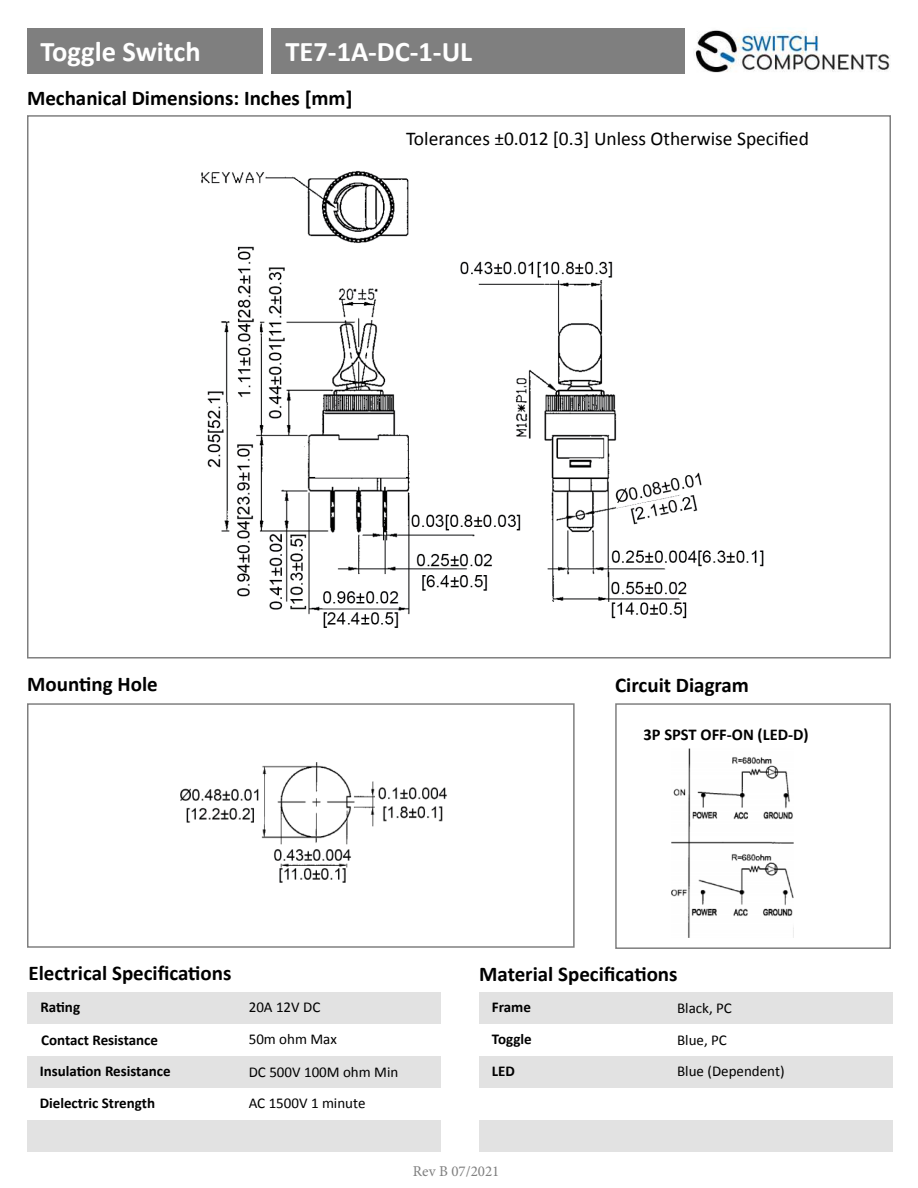
<style>
.page{position:relative;width:918px;height:1188px;background:#fff}
.page>*{position:absolute;margin:0;border:0;box-sizing:border-box;transform-origin:0 0}
.t1{font:700 28.5px "Calibri";color:#fff}
.t2{font:700 21px "Calibri";color:#000}
.t3{font:19.5px "Calibri";color:#000}
.t4{font:700 16.5px "Calibri";color:#000}
.t5{font:15px/31.8px "Calibri";color:#000}
.t6{font:700 15px/32.2px "Calibri";color:#000}
.t7{font:15px "Minion Pro";color:#7f7f7f}
</style>
<div class="page">
<img style="left:695px;top:30px;width:196px;height:43px">
<div style="left:27px;top:29px;width:236px;height:45px;background:#7f7f7f"></div>
<div style="left:27px;top:703px;width:548px;height:245px;border:2px solid #7f7f7f"></div>
<div style="left:615px;top:703px;width:276px;height:246px;border:2px solid #7f7f7f"></div>
<div style="left:27px;top:992px;width:414px;height:31px;background:#e2e2e2"></div>
<div style="left:479px;top:992px;width:414px;height:31px;background:#e2e2e2"></div>
<div style="left:27px;top:1056px;width:414px;height:32px;background:#e2e2e2"></div>
<div style="left:479px;top:1056px;width:414px;height:32px;background:#e2e2e2"></div>
<div style="left:27px;top:1120px;width:414px;height:32px;background:#e2e2e2"></div>
<div style="left:479px;top:1120px;width:414px;height:32px;background:#e2e2e2"></div>
<div style="left:271px;top:28px;width:414px;height:46px;background:#7f7f7f"></div>
<img style="left:180px;top:762px;width:267px;height:121px">
<img style="left:671px;top:748px;width:123px;height:189px">
<img style="left:201px;top:171px;width:563px;height:457px">
<div style="left:460px;top:233px;width:18px;height:23px;background:#fff"></div>
<h1 class="t1" style="left:40px;top:31px;width:162px">Toggle Switch</h1>
<h1 class="t1" style="left:286px;top:41px;width:188px">TE7-1A-DC-1-UL</h1>
<p class="t2" style="left:27px;top:90px;width:327px">Mechanical Dimensions: Inches [mm]</p>
<p class="t3" style="left:406px;top:126px;width:404px">Tolerances ±0.012 [0.3] Unless Otherwise Speci昀椀ed</p>
<p class="t2" style="left:27px;top:669px;width:132px">Moun琀椀ng Hole</p>
<p class="t2" style="left:615px;top:671px;width:135px">Circuit Diagram</p>
<p class="t4" style="left:644px;top:728px;width:167px">3P SPST OFF-ON (LED-D)</p>
<p class="t2" style="left:28px;top:958px;width:205px">Electrical Speci昀椀ca琀椀ons</p>
<p class="t2" style="left:479px;top:959px;width:200px">Material Speci昀椀ca琀椀ons</p>
<p class="t6" style="left:40px;top:990px;width:41px">Ra琀椀ng</p>
<p class="t6" style="left:492px;top:992px;width:41px">Frame</p>
<p class="t5" style="left:249px;top:992px;width:73px">20A 12V DC</p>
<p class="t5" style="left:677px;top:993px;width:109px">Black, PC<br>Blue, PC<br>Blue (Dependent)</p>
<p class="t5" style="left:249px;top:1089px;width:118px">AC 1500V 1 minute</p>
<p class="t5" style="left:249px;top:1024px;width:90px">50m ohm Max</p>
<p class="t6" style="left:41px;top:1023px;width:118px">Contact Resistance</p>
<p class="t6" style="left:492px;top:1023px;width:41px">Toggle</p>
<p class="t6" style="left:40px;top:1055px;width:132px">Insula琀椀on Resistance<br>Dielectric Strength</p>
<p class="t5" style="left:249px;top:1057px;width:151px">DC 500V 100M ohm Min</p>
<p class="t6" style="left:492px;top:1056px;width:25px">LED</p>
<p class="t7" style="left:413px;top:1162px;width:88px">Rev B 07/2021</p>
</div>
